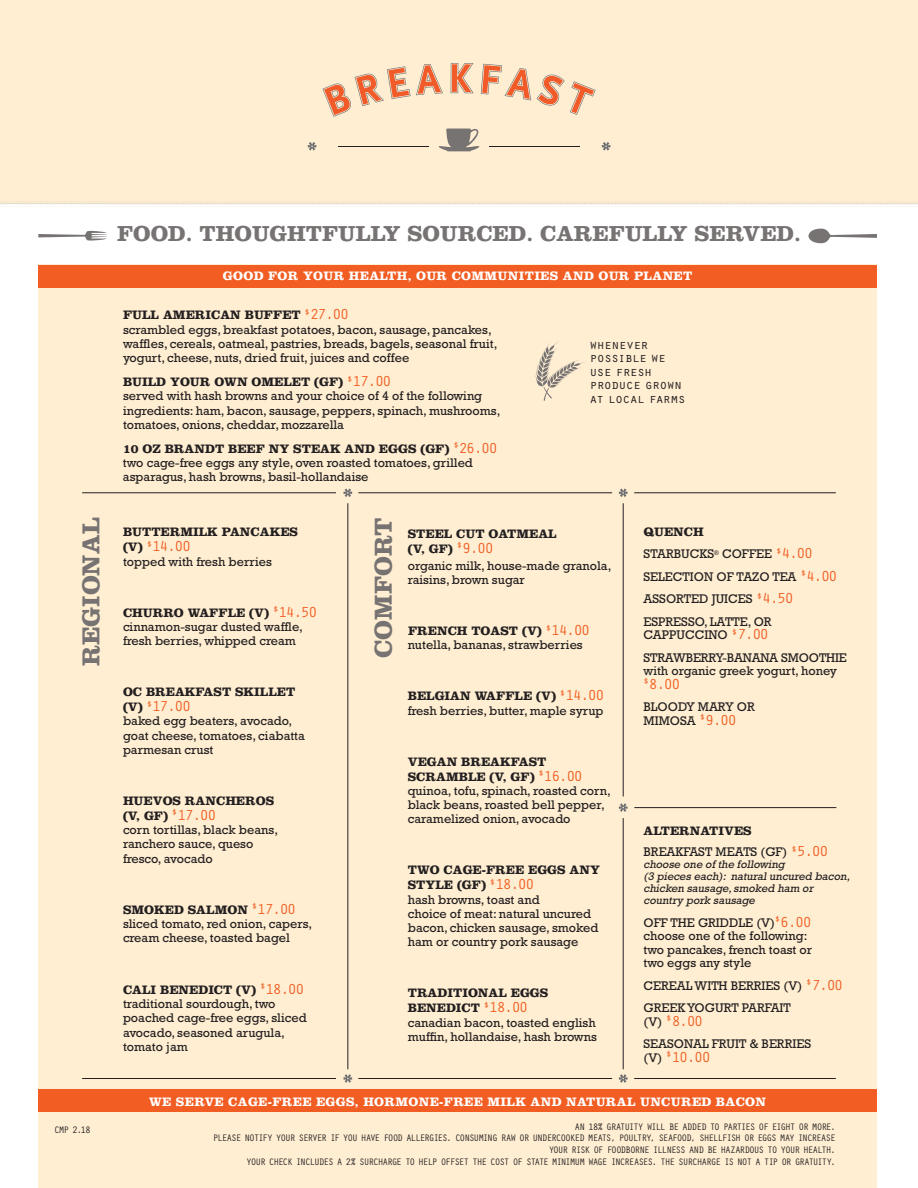
<style>
.page{position:relative;width:918px;height:1188px;background:#fff}
.page>*{position:absolute;margin:0;border:0;box-sizing:border-box;transform-origin:0 0}
.t1{font:700 25.5px "Clarendon";color:#777373}
.t2{font:700 22.5px "Clarendon";color:#777373}
.t3{font:15px "Orator Std";letter-spacing:-.1em;color:#f15d22}
.t4{font:13.5px/13.5px "Orator Std";letter-spacing:-.065em;color:#231f20}
.t5{font:12.75px/14.2px "Rockwell Std";color:#231f20}
.t6{font:700 12.75px/15px "Clarendon";color:#231f20}
.t7{font:700 12.75px "Clarendon";letter-spacing:.025em;color:#fff}
.t8{font:italic 11.25px/12px "Rockwell Std";color:#231f20}
.t9{font:9.75px/11.7px "Orator Std";letter-spacing:-.13em;color:#231f20;text-align:right}
.s1{font-family:"Orator Std";font-weight:400;font-size:15px;color:#f15d22}
.s2{font-family:"Clarendon";font-weight:700;font-size:12.75px;color:#231f20}
.s3{font-family:"Orator Std";font-size:15px;color:#f15d22}
.s4{font-family:"Rockwell Std";font-size:12.75px;color:#231f20}
</style>
<div class="page">
<div style="left:0;top:0;width:918px;height:202px;background:#ffeed2"></div>
<svg style="left:308px;top:142px;width:8px;height:9px"></svg>
<div style="left:38px;top:265px;width:839px;height:923px;background:#ffeed2"></div>
<svg style="left:322px;top:64px;width:121px;height:53px"></svg>
<svg style="left:451px;top:63px;width:23px;height:30px"></svg>
<svg style="left:481px;top:64px;width:115px;height:51px"></svg>
<hr style="left:338px;top:146px;width:90px;height:1px;background:#231f20">
<svg style="left:0;top:202px;width:918px;height:3px"></svg>
<svg style="left:536px;top:341px;width:49px;height:60px"></svg>
<svg style="left:38px;top:230px;width:69px;height:11px"></svg>
<svg style="left:808px;top:228px;width:69px;height:16px"></svg>
<svg style="left:439px;top:128px;width:41px;height:23px"></svg>
<hr style="left:490px;top:146px;width:90px;height:1px;background:#231f20">
<svg style="left:602px;top:142px;width:8px;height:9px"></svg>
<div style="left:38px;top:265px;width:839px;height:22px;background:#f15d22"></div>
<hr style="left:634px;top:807px;width:202px;height:1px;background:#231f20">
<svg style="left:619px;top:488px;width:9px;height:9px"></svg>
<svg style="left:619px;top:803px;width:9px;height:9px"></svg>
<svg style="left:344px;top:488px;width:8px;height:9px"></svg>
<hr style="left:347px;top:503px;width:1px;height:566px;background:#231f20">
<hr style="left:623px;top:503px;width:1px;height:293px;background:#231f20">
<hr style="left:634px;top:492px;width:202px;height:1px;background:#231f20">
<hr style="left:358px;top:492px;width:254px;height:1px;background:#231f20">
<hr style="left:82px;top:492px;width:254px;height:1px;background:#231f20">
<hr style="left:623px;top:818px;width:1px;height:251px;background:#231f20">
<svg style="left:619px;top:1074px;width:9px;height:9px"></svg>
<svg style="left:344px;top:1074px;width:8px;height:9px"></svg>
<hr style="left:634px;top:1078px;width:202px;height:1px;background:#231f20">
<hr style="left:358px;top:1078px;width:254px;height:1px;background:#231f20">
<hr style="left:82px;top:1078px;width:254px;height:1px;background:#231f20">
<div style="left:38px;top:1089px;width:839px;height:23px;background:#f15d22"></div>
<h2 class="t2" style="left:117px;top:219px;width:685px">FOOD. THOUGHTFULLY SOURCED. CAREFULLY SERVED.</h2>
<p class="t7" style="left:223px;top:268px;width:471px">GOOD FOR YOUR HEALTH, OUR COMMUNITIES AND OUR PLANET</p>
<p class="t6" style="left:123px;top:307px;width:228px">FULL AMERICAN BUFFET <sup>$</sup><span class="s1">27.00</span></p>
<p class="t5" style="left:123px;top:322px;width:376px">scrambled eggs, breakfast potatoes, bacon, sausage, pancakes, waffles, cereals, oatmeal, pastries, breads, bagels, seasonal fruit, yogurt, cheese, nuts, dried fruit, juices and coffee</p>
<p class="t6" style="left:123px;top:374px;width:270px">BUILD YOUR OWN OMELET (GF) <sup>$</sup><span class="s1">17.00</span></p>
<p class="t5" style="left:123px;top:389px;width:379px">served with hash browns and your choice of 4 of the following ingredients: ham, bacon, sausage, peppers, spinach, mushrooms, tomatoes, onions, cheddar, mozzarella</p>
<p class="t6" style="left:123px;top:441px;width:376px">10 OZ BRANDT BEEF NY STEAK AND EGGS (GF) <sup>$</sup><span class="s1">26.00</span></p>
<p class="t5" style="left:123px;top:456px;width:351px">two cage-free eggs any style, oven roasted tomatoes, grilled asparagus, hash browns, basil-hollandaise</p>
<p class="t4" style="left:590px;top:337px;width:98px">whenever possible we use fresh produce grown at local farms</p>
<h1 class="t1" style="left:75px;top:666px;width:150px;rotate:-90deg">REGIONAL</h1>
<h1 class="t1" style="left:368px;top:658px;width:142px;rotate:-90deg">COMFORT</h1>
<p class="t6" style="left:123px;top:524px;width:177px">BUTTERMILK PANCAKES</p>
<p class="t3" style="left:123px;top:536px;width:70px"><span class="s2">(V)</span> <sup>$</sup>14.00</p>
<p class="t5" style="left:123px;top:554px;width:150px">topped with fresh berries</p>
<p class="t6" style="left:123px;top:605px;width:196px">CHURRO WAFFLE (V) <sup>$</sup><span class="s1">14.50</span></p>
<p class="t5" style="left:123px;top:619px;width:181px">cinnamon-sugar dusted waffle, fresh berries, whipped cream</p>
<p class="t6" style="left:123px;top:684px;width:174px">OC BREAKFAST SKILLET</p>
<p class="t3" style="left:123px;top:695px;width:70px"><span class="s2">(V)</span> <sup>$</sup>17.00</p>
<p class="t5" style="left:123px;top:714px;width:183px">baked egg beaters, avocado, goat cheese, tomatoes, ciabatta parmesan crust</p>
<p class="t6" style="left:123px;top:793px;width:153px">HUEVOS RANCHEROS (V, GF) <sup>$</sup><span class="s1">17.00</span></p>
<p class="t5" style="left:123px;top:823px;width:157px">corn tortillas, black beans, ranchero sauce, queso fresco, avocado</p>
<p class="t6" style="left:123px;top:902px;width:175px">SMOKED SALMON <sup>$</sup><span class="s1">17.00</span></p>
<p class="t5" style="left:123px;top:916px;width:191px">sliced tomato, red onion, capers, cream cheese, toasted bagel</p>
<p class="t6" style="left:123px;top:982px;width:183px">CALI BENEDICT (V) <sup>$</sup><span class="s1">18.00</span></p>
<p class="t5" style="left:123px;top:997px;width:185px">traditional sourdough, two poached cage-free eggs, sliced avocado, seasoned arugula, tomato jam</p>
<p class="t6" style="left:408px;top:526px;width:150px">STEEL CUT OATMEAL (V, GF) <sup>$</sup><span class="s1">9.00</span></p>
<p class="t5" style="left:408px;top:558px;width:205px">organic milk, house-made granola, raisins, brown sugar</p>
<p class="t6" style="left:408px;top:623px;width:184px">FRENCH TOAST (V) <sup>$</sup><span class="s1">14.00</span></p>
<p class="t5" style="left:408px;top:638px;width:177px">nutella, bananas, strawberries</p>
<p class="t6" style="left:408px;top:688px;width:198px">BELGIAN WAFFLE (V) <sup>$</sup><span class="s1">14.00</span></p>
<p class="t5" style="left:408px;top:703px;width:197px">fresh berries, butter, maple syrup</p>
<p class="t6" style="left:408px;top:754px;width:177px">VEGAN BREAKFAST<br>SCRAMBLE (V, GF) <sup>$</sup><span class="s1">16.00</span></p>
<p class="t5" style="left:408px;top:783px;width:205px">quinoa, tofu, spinach, roasted corn, black beans, roasted bell pepper, caramelized onion, avocado</p>
<p class="t6" style="left:408px;top:862px;width:194px">TWO CAGE-FREE EGGS ANY<br>STYLE (GF) <sup>$</sup><span class="s1">18.00</span></p>
<p class="t5" style="left:408px;top:892px;width:192px">hash browns, toast and<br>choice of meat: natural uncured bacon, chicken sausage, smoked ham or country pork sausage</p>
<p class="t6" style="left:408px;top:985px;width:142px">TRADITIONAL EGGS<br>BENEDICT <sup>$</sup><span class="s1">18.00</span></p>
<p class="t5" style="left:408px;top:1015px;width:191px">canadian bacon, toasted english muffin, hollandaise, hash browns</p>
<p class="t6" style="left:644px;top:524px;width:62px">QUENCH</p>
<p class="t5" style="left:644px;top:543px;width:196px;line-height:22.5px">STARBUCKS<sup>®</sup> COFFEE <sup>$</sup><span class="s3">4.00<br></span>SELECTION OF TAZO TEA <sup>$</sup><span class="s3">4.00<br></span>ASSORTED JUICES <sup>$</sup><span class="s3">4.50<br></span>ESPRESSO, LATTE, OR</p>
<p class="t5" style="left:644px;top:624px;width:205px;line-height:22.5px">CAPPUCCINO <sup>$</sup><span class="s3">7.00<br></span>STRAWBERRY-BANANA SMOOTHIE</p>
<p class="t5" style="left:644px;top:664px;width:195px">with organic greek yogurt, honey</p>
<p class="t3" style="left:644px;top:673px;width:38px"><sup>$</sup>8.00</p>
<p class="t5" style="left:644px;top:700px;width:113px;line-height:13.5px">BLOODY MARY OR<br>MIMOSA <sup>$</sup><span class="s3">9.00</span></p>
<p class="t6" style="left:644px;top:823px;width:110px">ALTERNATIVES</p>
<p class="t5" style="left:644px;top:845px;width:186px">BREAKFAST MEATS (GF) <sup>$</sup><span class="s3">5.00</span></p>
<p class="t8" style="left:644px;top:858px;width:210px">choose one of the following<br>(3 pieces each): naturaluncured bacon, chicken sausage,smoked ham or country p ork sausage</p>
<p class="t5" style="left:644px;top:916px;width:170px;line-height:13.5px">OFF THE GRIDDLE (V)<sup>$</sup><span class="s3">6.00 </span>choose one of the following: two pancakes, french toast or two eggs any style</p>
<p class="t5" style="left:644px;top:974px;width:201px;line-height:22.5px">CEREAL WITH BERRIES (V) <sup>$</sup><span class="s3">7.00<br></span>GREEK YOGURT PARFAIT</p>
<p class="t3" style="left:644px;top:1010px;width:61px"><span class="s4">(V)</span> <sup>$</sup>8.00</p>
<p class="t5" style="left:644px;top:1037px;width:169px">SEASONAL FRUIT &amp; BERRIES</p>
<p class="t3" style="left:644px;top:1046px;width:69px"><span class="s4">(V)</span> <sup>$</sup>10.00</p>
<p class="t9" style="left:54px;top:1123px;width:38px">CMP 2.18</p>
<p class="t7" style="left:149px;top:1094px;width:618px">WE SERVE CAGE-FREE EGGS, HORMONE-FREE MILK AND NATURAL UNCURED BACON</p>
<p class="t9" style="left:213px;top:1120px;width:625px">AN 18% GRATUITY WILL BE ADDED TO PARTIES OF EIGHT OR MORE.<br>PLEASE NOTIFY YOUR SERVER IF YOU HAVE FOOD ALLERGIES. CONSUMING RAW OR UNDERCOOKED MEATS, POULTRY, SEAFOOD, SHELLFISH OR EGGS MAY INCREASE YOUR RISK OF FOODBORNE ILLNESS AND BE HAZARDOUS TO YOUR HEALTH.<br>YOUR CHECK INCLUDES A 2% SURCHARGE TO HELP OFFSET THE COST OF STATE MINIMUM WAGE INCREASES. THE SURCHARGE IS NOT A TIP OR GRATUITY.</p>
</div>
